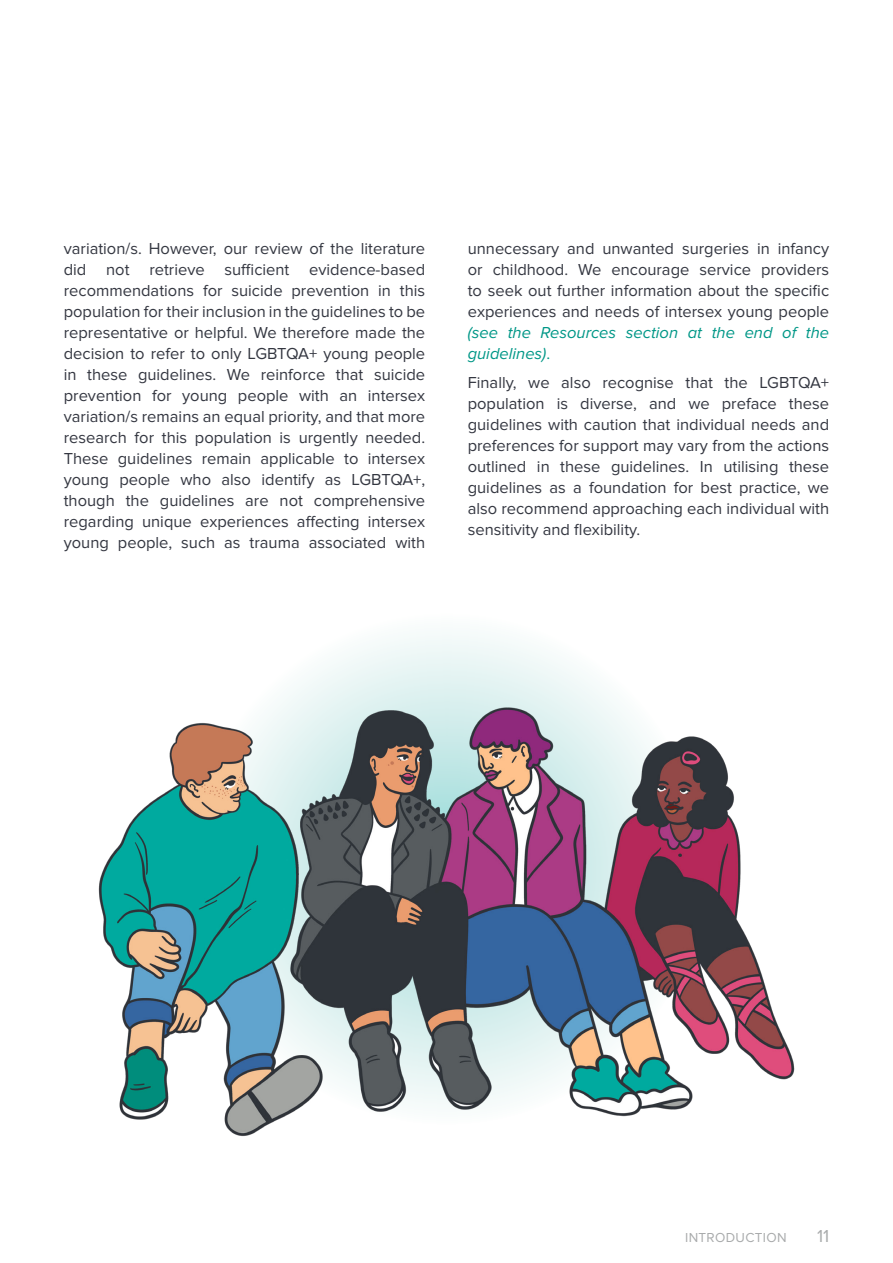
<style>
.page{position:relative;width:893px;height:1263px;background:#fff}
.page>*{position:absolute;margin:0;border:0;box-sizing:border-box;transform-origin:0 0}
.t1{font:18px "Proxima Nova";color:#a9abac}
.t2{font:16.5px/21px "Proxima Nova";color:#343741;text-align:justify}
.t3{font:italic 16.5px/21px "Proxima Nova";color:#009787}
.t4{font:13.5px "Proxima Nova";letter-spacing:.025em;color:#a9abac}
.s1{font-style:normal}
</style>
<div class="page">
<svg style="left:191px;top:614px;width:511px;height:510px"></svg>
<img style="left:98px;top:688px;width:697px;height:449px">
<p class="t2" style="left:64px;top:238px;width:363px">variation/s. However, our review of the literature did not retrieve sufficient evidence-based recommendations for suicide prevention in this population for their inclusion in the guidelines to be representative or helpful. We therefore made the decision to refer to only LGBTQA+ young people in these guidelines. We reinforce that suicide prevention for young people with an intersex variation/s remains an equal priority, and that more research for this population is urgently needed.<br>These guidelines remain applicable to intersex young people who also identify as LGBTQA+, though the guidelines are not comprehensive regarding unique experiences affecting intersex young people, such as trauma associated with</p>
<p class="t2" style="left:468px;top:238px;width:363px">unnecessary and unwanted surgeries in infancy or childhood. We encourage service providers to seek out further information about the specific experiences and needs of intersex young people</p>
<p class="t3" style="left:468px;top:322px;width:363px">(see the Resources section at the end of the guidelines)<span class="s1">.</span></p>
<p class="t2" style="left:468px;top:372px;width:363px">Finally, we also recognise that the LGBTQA+ population is diverse, and we preface these guidelines with caution that individual needs and preferences for support may vary from the actions outlined in these guidelines. In utilising these guidelines as a foundation for best practice, we also recommend approaching each individual with sensitivity and flexibility.</p>
<p class="t4" style="left:685px;top:1229px;width:103px">INTRODUCTION</p>
<p class="t1" style="left:817px;top:1225px;width:14px">11</p>
</div>
